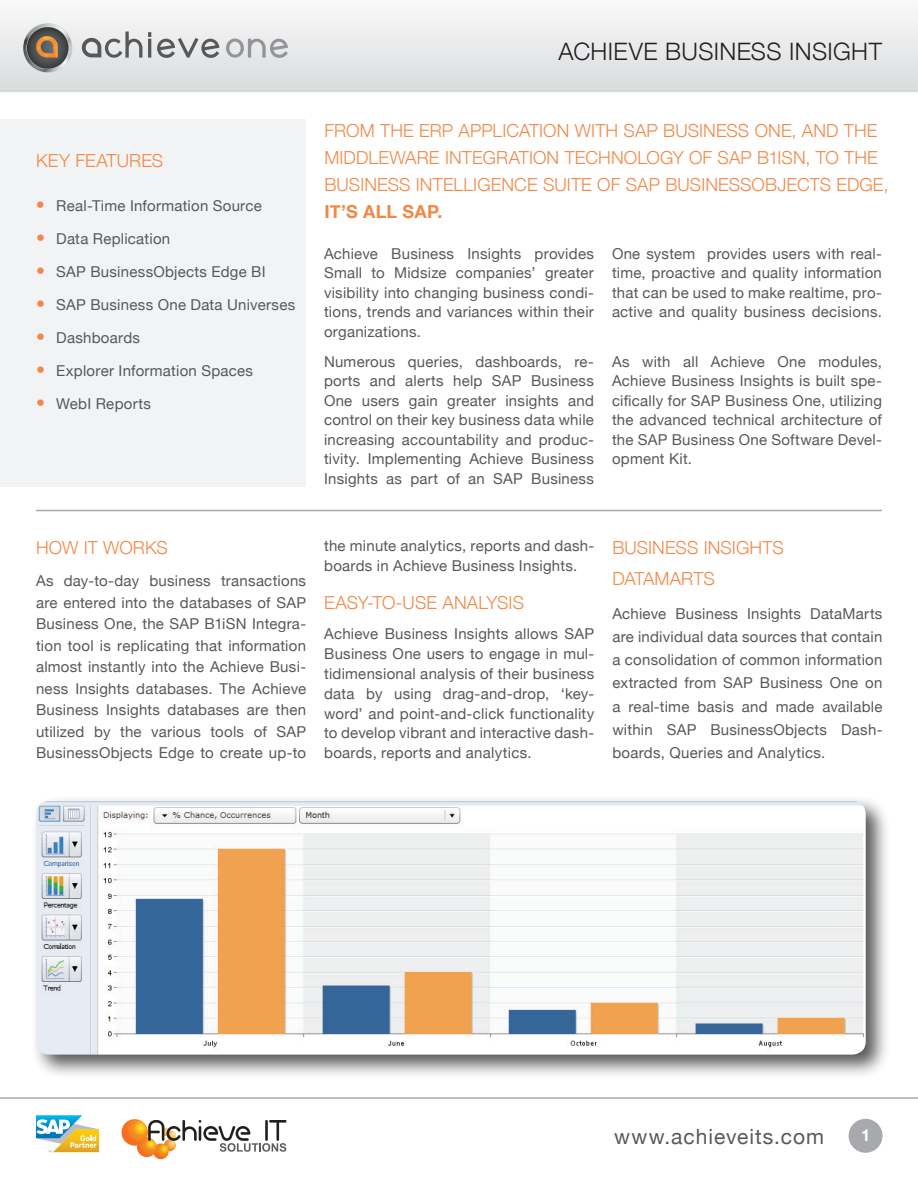
<style>
.page{position:relative;width:918px;height:1188px;background:#fff}
.page>*{position:absolute;margin:0;border:0;box-sizing:border-box;transform-origin:0 0}
.t1{font:300 24px "Helvetica Neue";letter-spacing:.015em;color:#231f20}
.t2{font:21px "Helvetica Neue";letter-spacing:.05em;color:#57585a}
.t3{font:300 18px/27px "Helvetica Neue";letter-spacing:.005em;color:#f28847}
.t4{font:700 18px "Helvetica Neue";color:#f28847}
.t5{font:700 16.5px "Helvetica Neue";color:#fff}
.t6{font:15px/19.5px "Helvetica Neue";letter-spacing:.015em;color:#57585a;text-align:justify}
.s1{font-weight:300;font-size:18px;color:#f28847}
</style>
<div class="page">
<svg style="left:0;top:1097px;width:918px;height:63px"></svg>
<svg style="left:0;top:89px;width:918px;height:4px"></svg>
<div style="left:0;top:0;width:918px;height:89px;background:linear-gradient(to bottom,#f9f9fa,#dbdcde)"></div>
<svg style="left:23px;top:23px;width:49px;height:50px;background:#948b83"></svg>
<svg style="left:82px;top:32px;width:60px;height:26px;background:#bbbcbd"></svg>
<hr style="left:148px;top:39px;width:3px;height:19px;background:#57585a">
<svg style="left:148px;top:32px;width:3px;height:5px"></svg>
<svg style="left:157px;top:38px;width:62px;height:20px"></svg>
<svg style="left:226px;top:39px;width:62px;height:19px"></svg>
<svg style="left:36px;top:1115px;width:63px;height:37px"></svg>
<img style="left:153px;top:1143px;width:16px;height:16px;border-radius:8px">
<img style="left:137px;top:1137px;width:20px;height:20px;border-radius:10px">
<img style="left:122px;top:1119px;width:26px;height:27px;border-radius:13px">
<svg style="left:148px;top:1120px;width:139px;height:32px"></svg>
<div style="left:849px;top:1119px;width:34px;height:34px;background:#a8a9ad;border-radius:50%"></div>
<div style="left:0;top:120px;width:306px;height:367px;background:#f2f3f4"></div>
<hr style="left:36px;top:510px;width:846px;height:1px;background:#a8a9ad">
<div style="left:30px;top:795px;width:860px;height:284px;background:#231f20;opacity:.75"></div>
<img style="left:36px;top:801px;width:830px;height:254px">
<h1 class="t1" style="left:559px;top:32px;width:325px">ACHIEVE BUSINESS INSIGHT</h1>
<p class="t3" style="left:36px;top:146px;width:129px">KEY FEATURES</p>
<p class="t6" style="left:36px;top:195px;width:227px"><span class="s1">•</span> Real-Time Information Source</p>
<p class="t6" style="left:36px;top:228px;width:136px"><span class="s1">•</span> Data Replication</p>
<p class="t6" style="left:36px;top:261px;width:231px"><span class="s1">•</span> SAP BusinessObjects Edge BI</p>
<p class="t6" style="left:36px;top:294px;width:261px"><span class="s1">•</span> SAP Business One Data Universes</p>
<p class="t6" style="left:36px;top:327px;width:106px"><span class="s1">•</span> Dashboards</p>
<p class="t6" style="left:36px;top:360px;width:219px"><span class="s1">•</span> Explorer Information Spaces</p>
<p class="t6" style="left:36px;top:393px;width:116px"><span class="s1">•</span> WebI Reports</p>
<p class="t3" style="left:324px;top:116px;width:565px;text-indent:168px">LICATION WITH SAP BUSINESS ONE, AND THE<br>MIDDLEWARE INTEGRATION TECHNOLOGY OF SAP B1ISN , TO THE<br>BUSINESS INTELLIGENCE SUITE OF SAP BUSINESSOBJECTS EDGE,</p>
<p class="t4" style="left:324px;top:195px;width:120px">it’s all SAP.</p>
<p class="t3" style="left:325px;top:116px;width:147px">FROM THE ERP APP</p>
<p class="t6" style="left:324px;top:242px;width:271px">Achieve Business Insights provides Small to Midsize companies’ greater visibility into changing business condi&shy;tions, trends and variances within their organizations.</p>
<p class="t6" style="left:324px;top:351px;width:272px">Numerous queries, dashboards, re&shy;ports and alerts help SAP Business One users gain greater insights and control on their key business data while increasing accountability and produc&shy;tivity. Implementing Achieve Business Insights as part of an SAP Business</p>
<p class="t6" style="left:612px;top:242px;width:272px">One system provides users with real&shy;time, proactive and quality information that can be used to make realtime, pro&shy;active and quality business decisions.</p>
<p class="t6" style="left:612px;top:351px;width:272px">As with all Achieve One modules, Achieve Business Insights is built spe&shy;cifically for SAP Business One, utilizing the advanced technical architecture of the SAP Business One Software Devel&shy;opment Kit.</p>
<p class="t3" style="left:36px;top:533px;width:133px">HOW IT WORKS</p>
<p class="t6" style="left:36px;top:569px;width:272px;line-height:21.5px">As day-to-day business transactions are entered into the databases of SAP Business One, the SAP B1iSN Integra&shy;tion tool is replicating that information almost instantly into the Achieve Busi&shy;ness Insights databases. The Achieve Business Insights databases are then utilized by the various tools of SAP BusinessObjects Edge to create up-to</p>
<p class="t6" style="left:324px;top:535px;width:272px">the minute analytics, reports and dash&shy;boards in Achieve Business Insights.</p>
<p class="t3" style="left:324px;top:588px;width:201px">EASY-TO-USE ANALYSIS</p>
<p class="t6" style="left:324px;top:623px;width:272px">Achieve Business Insights allows SAP Business One users to engage in mul&shy;tidimensional analysis of their business data by using drag-and-drop, ‘key&shy;word’ and point-and-click functionality to develop vibrant and interactive dash&shy;boards, reports and analytics.</p>
<p class="t3" style="left:612px;top:531px;width:173px;line-height:30.8px">BUSINESS INSIGHTS<br>DATAMARTS</p>
<p class="t6" style="left:612px;top:601px;width:272px;line-height:23.2px">Achieve Business Insights DataMarts are individual data sources that contain a consolidation of common information extracted from SAP Business One on a real-time basis and made available within SAP BusinessObjects Dash&shy;boards, Queries and Analytics.</p>
<h2 class="t2" style="left:614px;top:1118px;width:212px">www.achieveits.com</h2>
<p class="t5" style="left:861px;top:1121px;width:11px">1</p>
</div>
